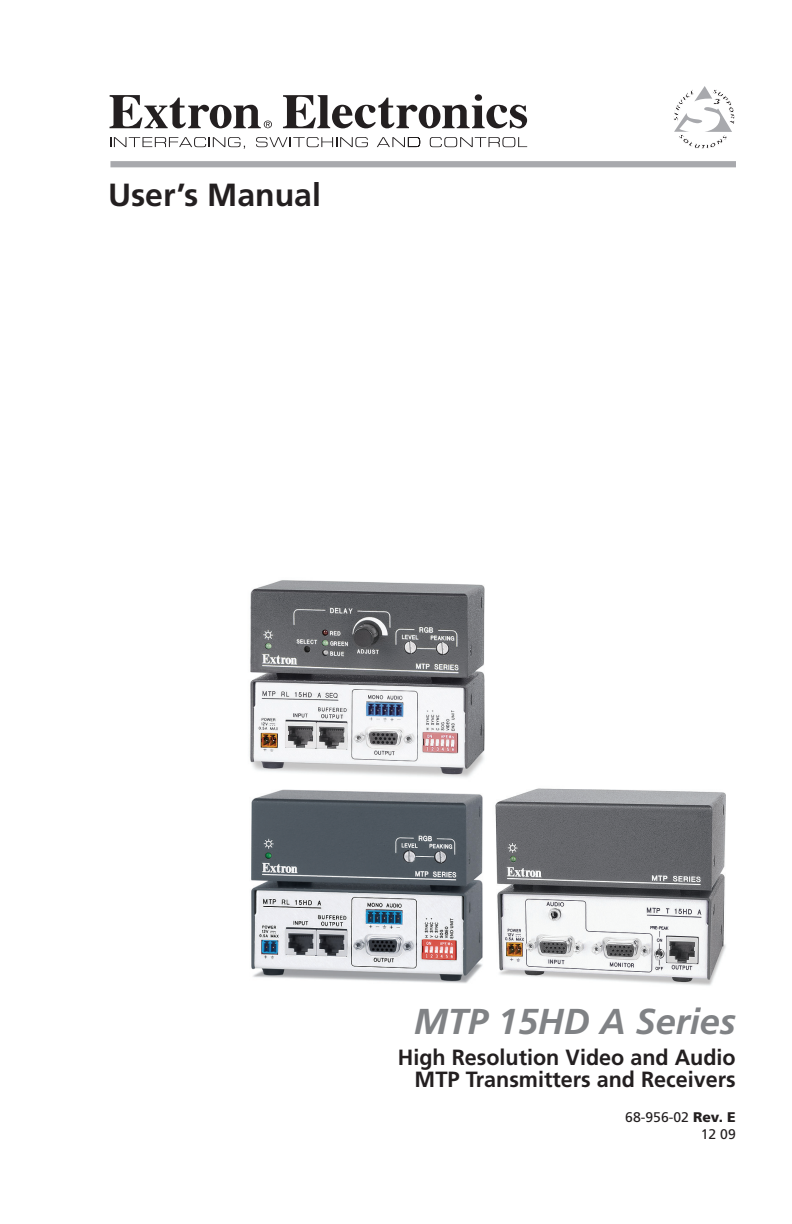
<style>
.page{position:relative;width:792px;height:1224px;background:#fff}
.page>*{position:absolute;margin:0;border:0;box-sizing:border-box;transform-origin:0 0}
.Product_name_number{font:italic 700 36px "Frutiger";color:#808285}
.t1{font:700 32px "Frutiger";color:#231f20}
.Product_part____desc{font:700 22px/22px "Frutiger";color:#231f20;text-align:right}
.Part_number__date__p{font:14px "Frutiger";color:#231f20}
.s1{font-weight:900}
</style>
<div class="page">
<svg style="left:673px;top:86px;width:62px;height:63px"></svg>
<div style="left:110px;top:161px;width:626px;height:6px;background:#a8a9ad"></div>
<svg style="left:110px;top:95px;width:162px;height:33px"></svg>
<svg style="left:283px;top:95px;width:244px;height:33px"></svg>
<svg style="left:110px;top:137px;width:135px;height:12px"></svg>
<svg style="left:256px;top:137px;width:112px;height:10px"></svg>
<svg style="left:377px;top:137px;width:43px;height:10px"></svg>
<svg style="left:430px;top:137px;width:97px;height:10px"></svg>
<img style="left:251px;top:789px;width:232px;height:195px">
<img style="left:495px;top:788px;width:231px;height:198px">
<img style="left:249px;top:580px;width:236px;height:198px">
<h2 class="t1" style="left:108px;top:176px;width:214px">User’s Manual</h2>
<p class="Product_name_number" style="left:414px;top:1000px;width:324px">MTP 15HD A Series</p>
<p class="Product_part____desc" style="left:398px;top:1047px;width:340px">High Resolution Video and Audio<br>MTP Transmitters and Receivers</p>
<p class="Part_number__date__p" style="left:625px;top:1109px;width:112px">68-956-02 <span class="s1">Rev. E</span></p>
<p class="Part_number__date__p" style="left:701px;top:1126px;width:37px">12 09</p>
</div>
